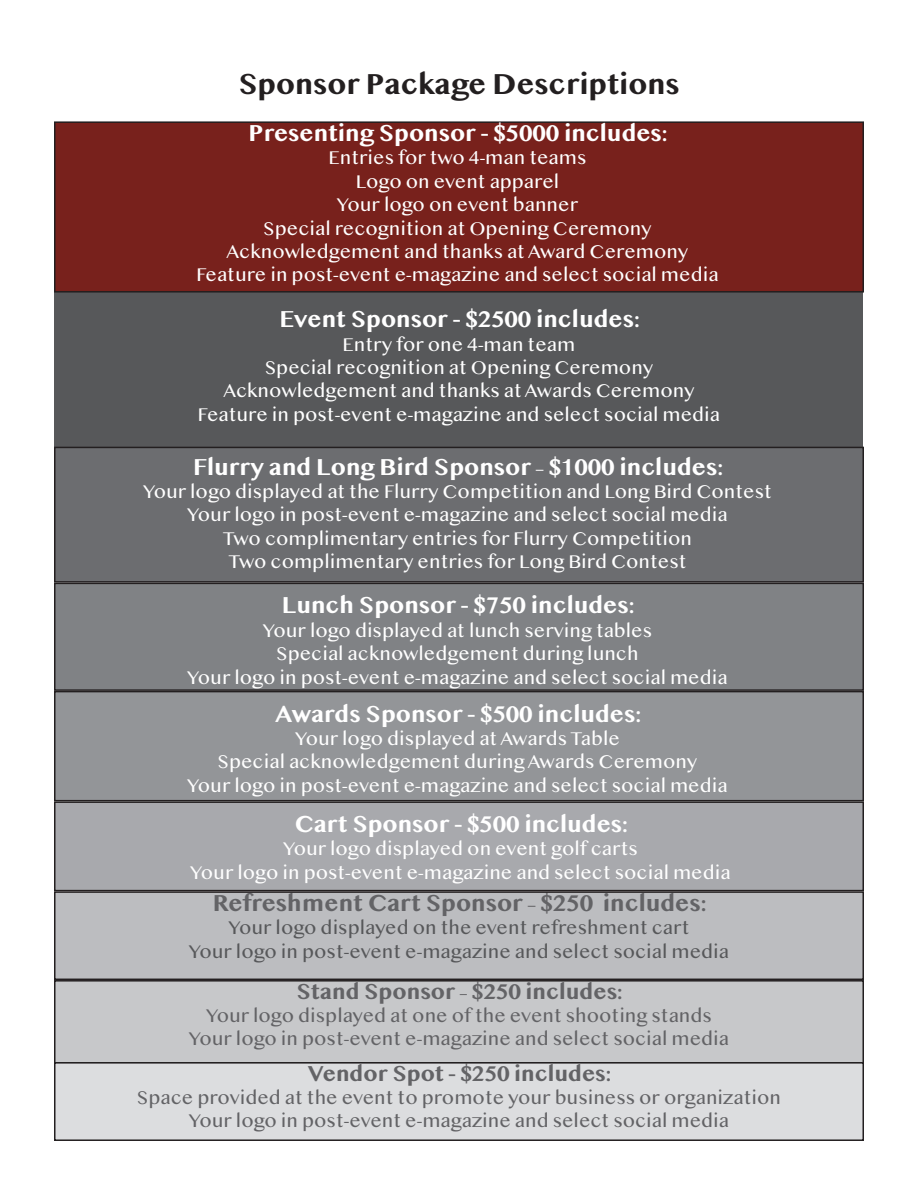
<style>
.page{position:relative;width:918px;height:1188px;background:#fff}
.page>*{position:absolute;margin:0;border:0;box-sizing:border-box;transform-origin:0 0}
.t1{font:700 30px "Malayalam MN";color:#231f20}
.t2{font:700 24px "Malayalam MN";color:#fff}
.t3{font:700 24px "Malayalam MN";color:#636366}
.t4{font:700 22.5px "Malayalam MN";color:#636366}
.t5{font:19.5px "Malayalam MN";color:#fff}
.t6{font:19.5px "Malayalam MN";color:#636366}
.t7{font:19.5px "Malayalam MN";color:#57585a}
</style>
<div class="page">
<div style="left:55px;top:292px;width:808px;height:155px;background:#57585a"></div>
<div style="left:55px;top:447px;width:808px;height:135px;background:#6c6d70"></div>
<div style="left:54px;top:447px;width:810px;height:136px;border:2px solid #231f20"></div>
<div style="left:55px;top:583px;width:808px;height:107px;background:#808285"></div>
<div style="left:54px;top:583px;width:810px;height:108px;border:2px solid #231f20"></div>
<div style="left:55px;top:692px;width:808px;height:109px;background:#939598"></div>
<div style="left:54px;top:691px;width:810px;height:110px;border:2px solid #231f20"></div>
<div style="left:55px;top:122px;width:808px;height:170px;background:#78211c"></div>
<div style="left:54px;top:121px;width:810px;height:172px;border:2px solid #231f20"></div>
<div style="left:55px;top:802px;width:808px;height:89px;background:#a8a9ad"></div>
<div style="left:54px;top:801px;width:810px;height:90px;border:2px solid #231f20"></div>
<div style="left:55px;top:892px;width:808px;height:87px;background:#bcbdc0"></div>
<div style="left:54px;top:891px;width:810px;height:89px;border:2px solid #231f20"></div>
<div style="left:55px;top:981px;width:808px;height:82px;background:#c7c8ca"></div>
<div style="left:54px;top:980px;width:810px;height:84px;border:2px solid #231f20"></div>
<div style="left:55px;top:1063px;width:808px;height:77px;background:#dcdddf"></div>
<div style="left:54px;top:1062px;width:810px;height:79px;border:2px solid #231f20"></div>
<p class="t1" style="left:238px;top:70px;width:443px">Sponsor Package Descriptions</p>
<p class="t2" style="left:249px;top:122px;width:420px">Presenting Sponsor - $5000 includes:</p>
<p class="t5" style="left:329px;top:149px;width:259px">Entries for two 4-man teams</p>
<p class="t5" style="left:356px;top:172px;width:205px">Logo on event apparel</p>
<p class="t5" style="left:337px;top:195px;width:243px">Your logo on event banner</p>
<p class="t5" style="left:263px;top:219px;width:390px">Special recognition at Opening Ceremony</p>
<p class="t5" style="left:227px;top:242px;width:463px">Acknowledgement and thanks at Award Ceremony</p>
<p class="t5" style="left:196px;top:266px;width:524px">Feature in post-event e-magazine and select social media</p>
<p class="t2" style="left:280px;top:308px;width:361px">Event Sponsor - $2500 includes:</p>
<p class="t5" style="left:343px;top:335px;width:234px">Entry for one 4-man team</p>
<p class="t5" style="left:265px;top:358px;width:390px">Special recognition at Opening Ceremony</p>
<p class="t5" style="left:223px;top:382px;width:473px">Acknowledgement and thanks at Awards Ceremony</p>
<p class="t5" style="left:198px;top:405px;width:524px">Feature in post-event e-magazine and select social media</p>
<p class="t2" style="left:193px;top:455px;width:531px">Flurry and Long Bird Sponsor – $1000 includes:</p>
<p class="t5" style="left:143px;top:482px;width:630px">Your logo displayed at the Flurry Competition and Long Bird Contest</p>
<p class="t5" style="left:187px;top:505px;width:542px">Your logo in post-event e-magazine and select social media</p>
<p class="t5" style="left:223px;top:529px;width:471px">Two complimentary entries for Flurry Competition</p>
<p class="t5" style="left:228px;top:552px;width:460px">Two complimentary entries for Long Bird Contest</p>
<p class="t2" style="left:282px;top:594px;width:354px">Lunch Sponsor - $750 includes:</p>
<p class="t5" style="left:263px;top:621px;width:391px">Your logo displayed at lunch serving tables</p>
<p class="t5" style="left:276px;top:644px;width:364px">Special acknowledgement during lunch</p>
<p class="t5" style="left:187px;top:668px;width:542px">Your logo in post-event e-magazine and select social media</p>
<p class="t2" style="left:275px;top:702px;width:367px">Awards Sponsor - $500 includes:</p>
<p class="t5" style="left:295px;top:729px;width:326px">Your logo displayed at Awards Table</p>
<p class="t5" style="left:218px;top:753px;width:481px">Special acknowledgement during Awards Ceremony</p>
<p class="t5" style="left:187px;top:776px;width:542px">Your logo in post-event e-magazine and select social media</p>
<p class="t2" style="left:294px;top:813px;width:335px">Cart Sponsor - $500 includes:</p>
<p class="t5" style="left:283px;top:840px;width:356px">Your logo displayed on event golf carts</p>
<p class="t5" style="left:190px;top:863px;width:542px">Your logo in post-event e-magazine and select social media</p>
<p class="t3" style="left:213px;top:891px;width:495px">Refreshment Cart Sponsor – $250 includes:</p>
<p class="t7" style="left:228px;top:919px;width:463px">Your logo displayed on the event refreshment cart</p>
<p class="t7" style="left:189px;top:942px;width:542px">Your logo in post-event e-magazine and select social media</p>
<p class="t4" style="left:297px;top:980px;width:327px">Stand Sponsor – $250 includes:</p>
<p class="t6" style="left:206px;top:1006px;width:507px">Your logo displayed at one of the event shooting stands</p>
<p class="t6" style="left:189px;top:1029px;width:542px">Your logo in post-event e-magazine and select social media</p>
<p class="t4" style="left:308px;top:1062px;width:305px">Vendor Spot - $250 includes:</p>
<p class="t6" style="left:137px;top:1088px;width:646px">Space provided at the event to promote your business or organization</p>
<p class="t6" style="left:189px;top:1112px;width:542px">Your logo in post-event e-magazine and select social media</p>
</div>
